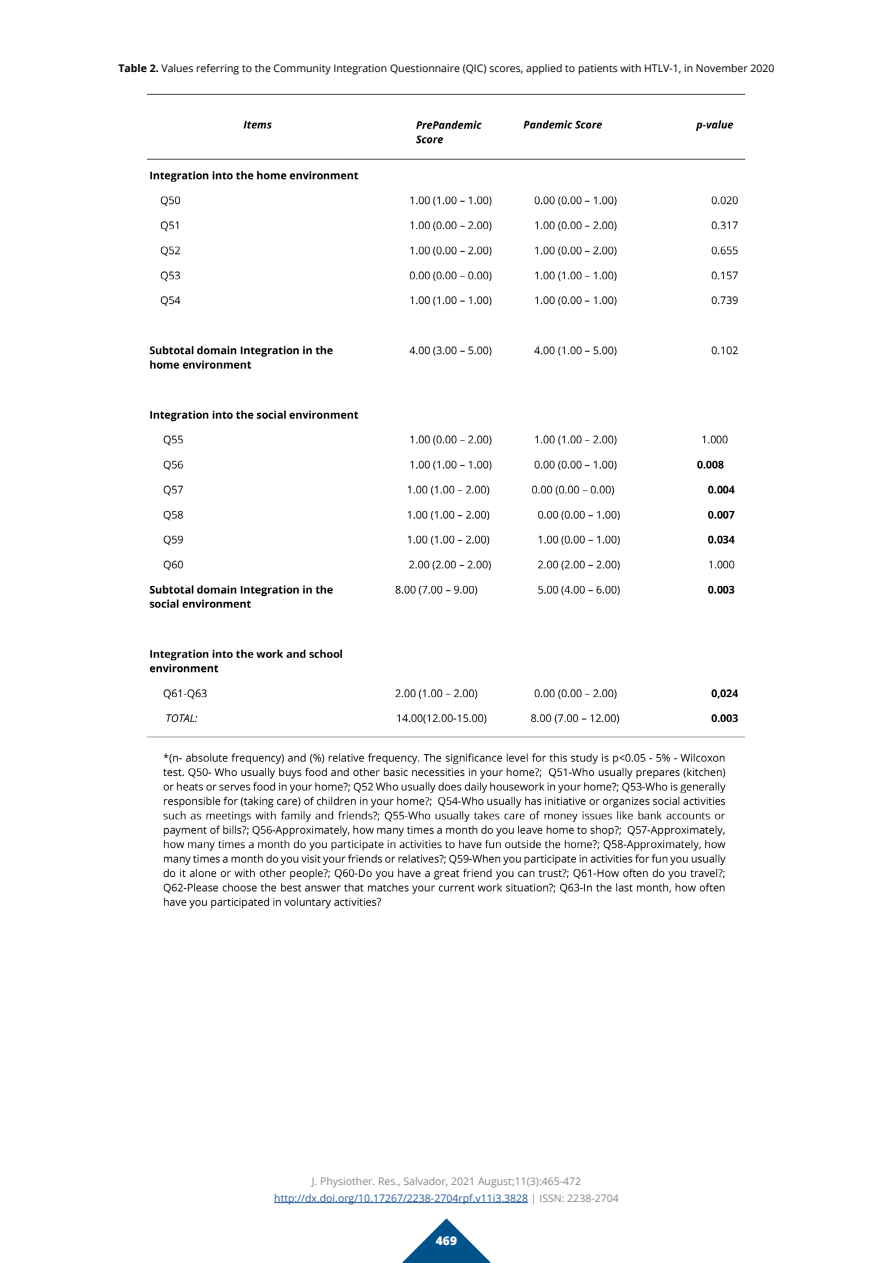
<style>
.page{position:relative;width:893px;height:1263px;background:#fff}
.page>*{position:absolute;margin:0;border:0;box-sizing:border-box;transform-origin:0 0}
.t1{font:800 12px "Open Sans";color:#fff}
.t2{font:10.5px/16.5px "Open Sans";color:#878787;text-align:center}
.t3{font:10.5px "Open Sans";color:#000}
.s1{font-weight:700}
.s2{color:#275b9b}
</style>
<div class="page">
<svg style="left:402px;top:1218px;width:89px;height:45px"></svg>
<hr style="left:274px;top:1202px;width:254px;height:1px;background:#275b9b">
<img style="left:146px;top:93px;width:600px;height:816px">
<p class="t3" style="left:119px;top:61px;width:657px"><span class="s1">Table 2.</span> Values referring to the Community Integration Questionnaire (QIC) scores, applied to patients with HTLV-1, in November 2020</p>
<p class="t2" style="left:274px;top:1173px;width:346px">J. Physiother. Res., Salvador, 2021 August;11(3):465-472 <span class="s2">http://dx.doi.org/10.17267/2238-2704rpf.v11i3.3828</span> | ISSN: 2238-2704</p>
<p class="t1" style="left:436px;top:1232px;width:23px">469</p>
</div>
